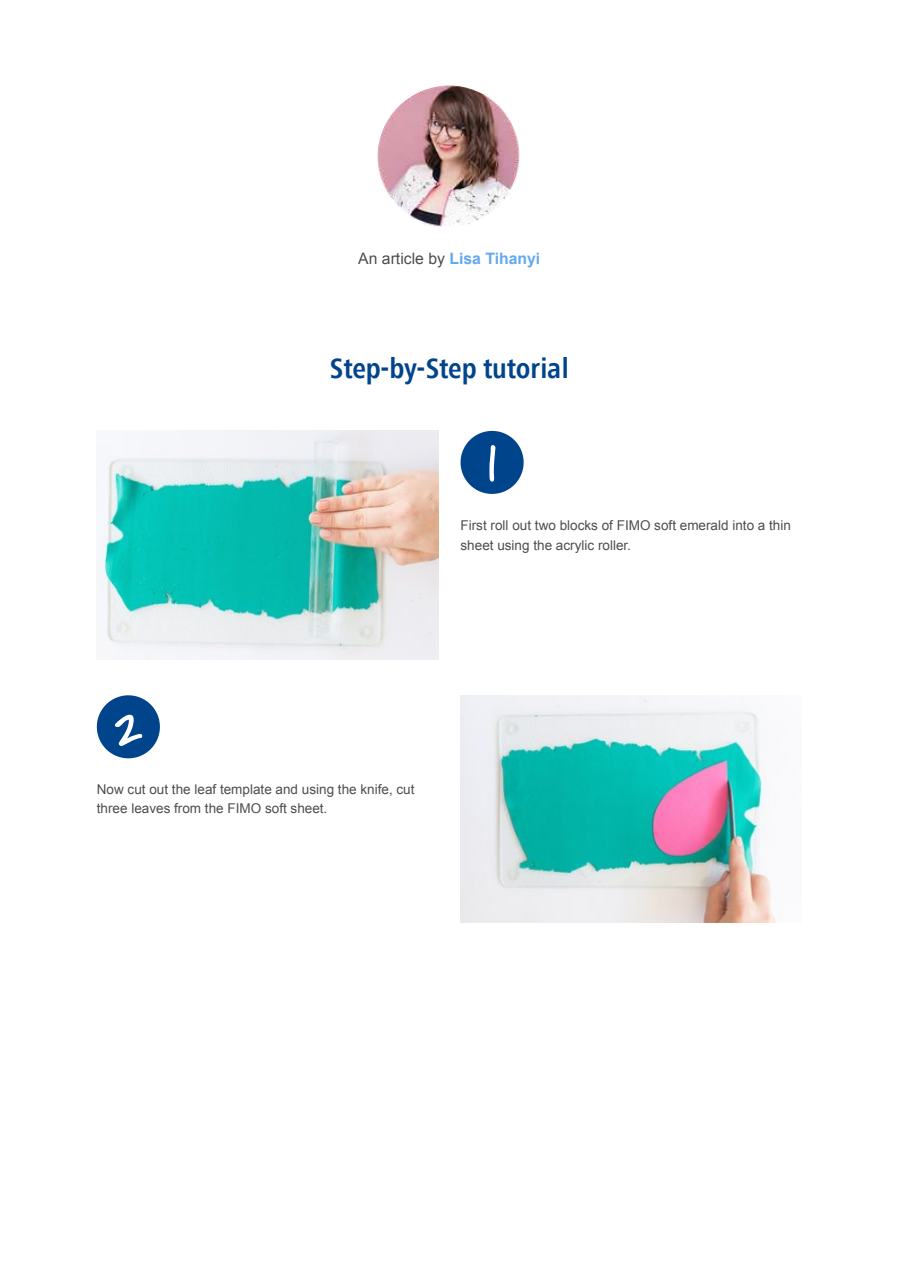
<style>
.page{position:relative;width:898px;height:1263px;background:#fff}
.page>*{position:absolute;margin:0;border:0;box-sizing:border-box;transform-origin:0 0}
.t1{font:63px "Covered By Your Grace";color:#fff}
.t2{font:700 condensed 29.25px "Frutiger Next Com";letter-spacing:-.005em;color:#00448c}
.t3{font:15.75px "Arial";color:rgb(0 0 0/.7)}
.t4{font:13.5px/20.2px "Arial";color:rgb(0 0 0/.7)}
.s1{font-weight:700;color:#64a8f0}
</style>
<div class="page">
<img style="left:377px;top:85px;width:143px;height:142px">
<img style="left:97px;top:431px;width:341px;height:228px">
<svg style="left:460px;top:431px;width:63px;height:63px"></svg>
<img style="left:460px;top:695px;width:316px;height:227px">
<svg style="left:97px;top:695px;width:63px;height:63px"></svg>
<p class="t3" style="left:358px;top:248px;width:183px">An article by <span class="s1">Lisa Tihanyi</span></p>
<h2 class="t2" style="left:330px;top:352px;width:240px">Step-by-Step tutorial</h2>
<h1 class="t1" style="left:488px;top:419px;width:10px">1</h1>
<p class="t4" style="left:460px;top:515px;width:332px">First roll out two blocks of FIMO soft emerald into a thin sheet using the acrylic roller.</p>
<h1 class="t1" style="left:114px;top:683px;width:31px">2</h1>
<p class="t4" style="left:97px;top:780px;width:319px;line-height:19.2px">Now cut out the leaf template and using the knife, cut three leaves from the FIMO soft sheet.</p>
</div>
